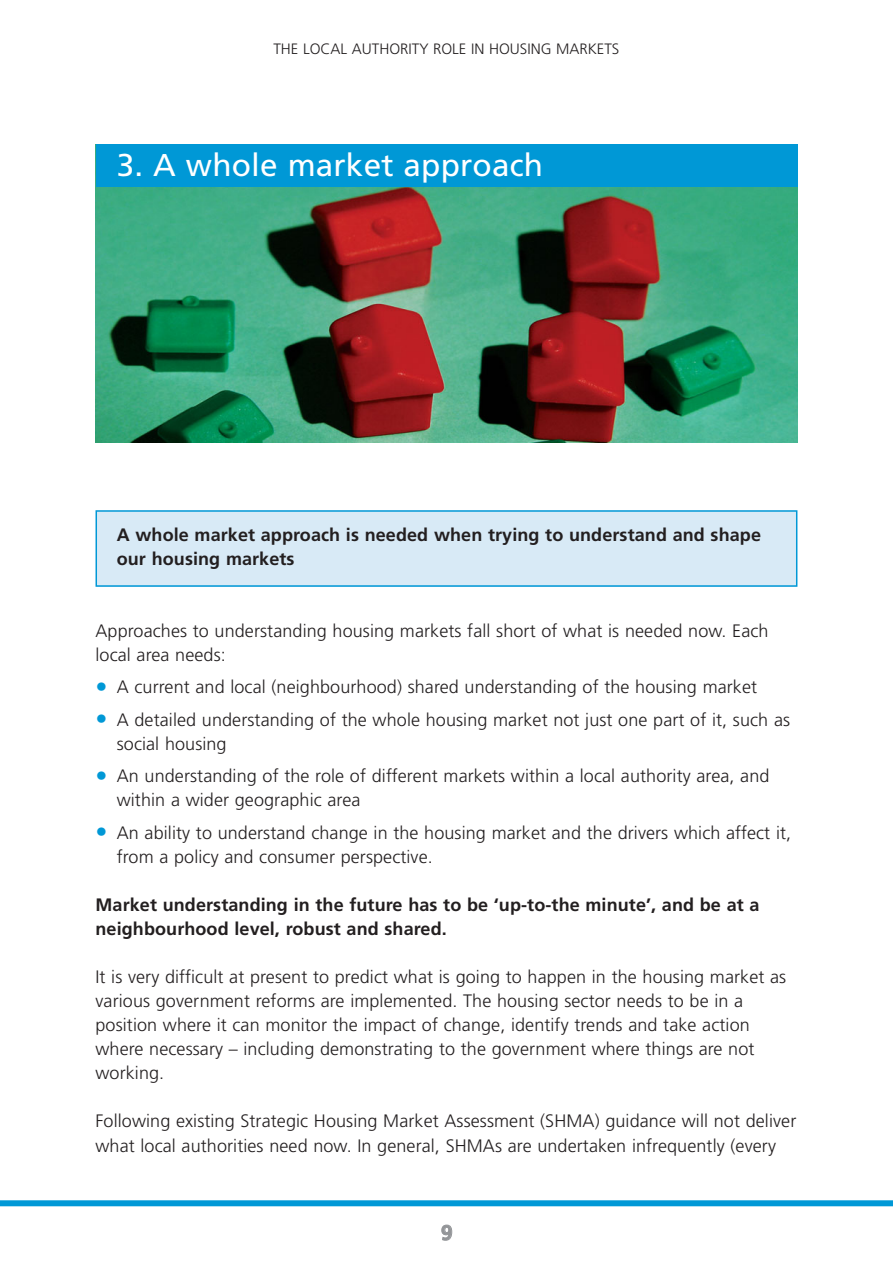
<style>
.page{position:relative;width:893px;height:1263px;background:#fff}
.page>*{position:absolute;margin:0;border:0;box-sizing:border-box;transform-origin:0 0}
.t1{font:31.5px "Frutiger";letter-spacing:.005em;color:#fff}
.t2{font:700 21px "Frutiger";color:#939598}
.t3{font:300 18px/24px "Frutiger";letter-spacing:.005em;color:#231f20}
.t4{font:700 18px/24px "Frutiger";letter-spacing:.005em;color:#231f20}
.t5{font:300 15px "Frutiger";color:#231f20}
.s1{font-size:24px;color:#0098d6}
</style>
<div class="page">
<div style="left:96px;top:511px;width:700px;height:75px;background:#d8eaf6"></div>
<div style="left:95px;top:510px;width:702px;height:77px;border:2px solid #0098d6"></div>
<div style="left:0;top:1200px;width:892px;height:6px;background:#0098d6"></div>
<img style="left:95px;top:187px;width:702px;height:255px">
<div style="left:95px;top:145px;width:702px;height:42px;background:#0098d6"></div>
<p class="t5" style="left:273px;top:43px;width:347px">THE LOCAL AUTHORITY ROLE IN HOUSING MARKETS</p>
<h1 class="t1" style="left:117px;top:152px;width:428px">3. A whole market approach</h1>
<p class="t4" style="left:117px;top:524px;width:645px">A whole market approach is needed when trying to understand and shape our housing markets</p>
<p class="t3" style="left:95px;top:620px;width:674px">Approaches to understanding housing markets fall short of what is needed now. Each local area needs:</p>
<p class="t3" style="left:95px;top:676px;width:663px"><span class="s1">•</span> A current and local (neighbourhood) shared understanding of the housing market</p>
<p class="t3" style="left:117px;top:709px;width:674px;text-indent:-21px"><span class="s1">•</span> A detailed understanding of the whole housing market not just one part of it, such as social housing</p>
<p class="t3" style="left:117px;top:765px;width:654px;text-indent:-21px"><span class="s1">•</span> An understanding of the role of different markets within a local authority area, and within a wider geographic area</p>
<p class="t3" style="left:117px;top:822px;width:676px;text-indent:-21px"><span class="s1">•</span> An ability to understand change in the housing market and the drivers which affect it, from a policy and consumer perspective.</p>
<p class="t4" style="left:95px;top:894px;width:665px">Market understanding in the future has to be ‘up-to-the minute’, and be at a neighbourhood level, robust and shared.</p>
<p class="t3" style="left:95px;top:966px;width:692px">It is very difficult at present to predict what is going to happen in the housing market as various government reforms are implemented. The housing sector needs to be in a position where it can monitor the impact of change, identify trends and take action where necessary – including demonstrating to the government where things are not working.</p>
<p class="t3" style="left:95px;top:1110px;width:702px;line-height:24.8px">Following existing Strategic Housing Market Assessment (SHMA) guidance will not deliver what local authorities need now. In general, SHMAs are undertaken infrequently (every</p>
<p class="t2" style="left:441px;top:1224px;width:13px">9</p>
</div>
